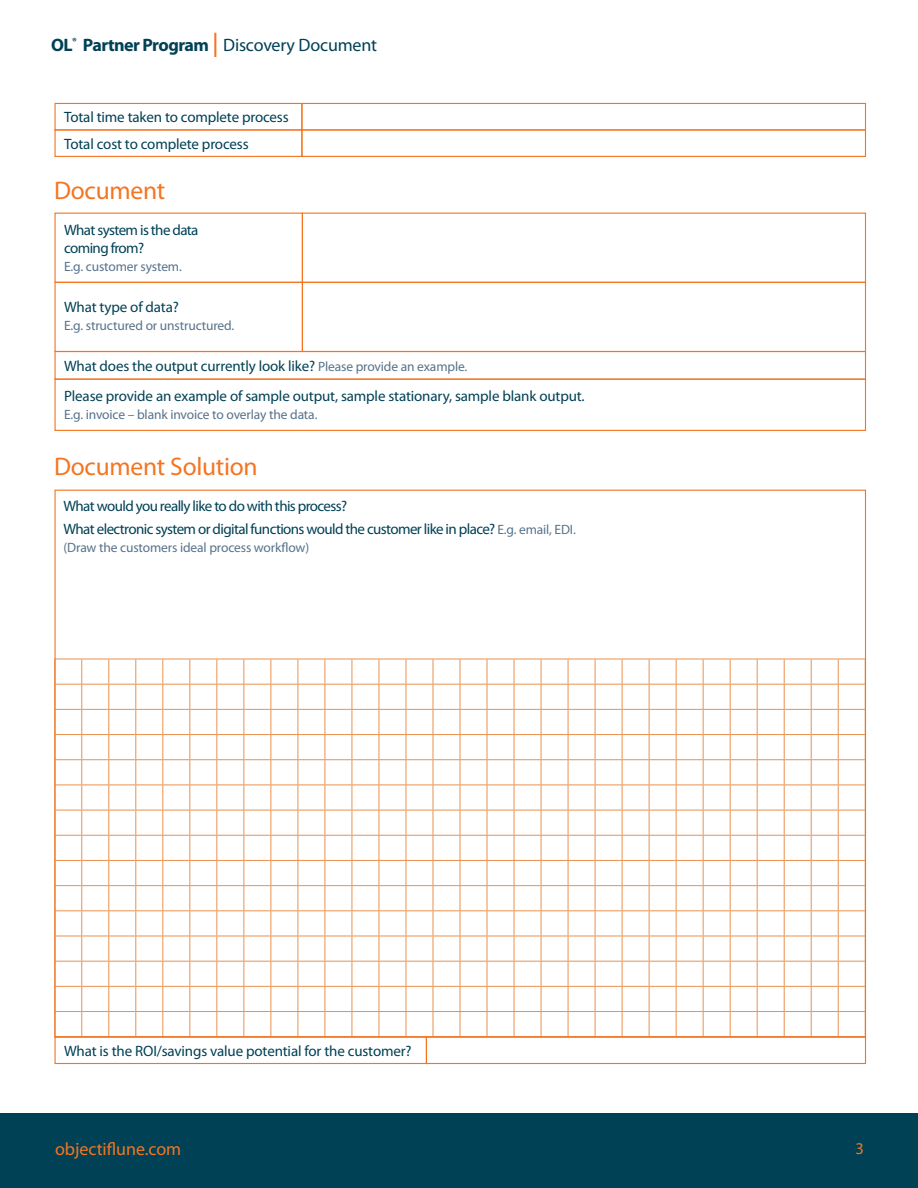
<style>
.page{position:relative;width:918px;height:1188px;background:#fff}
.page>*{position:absolute;margin:0;border:0;box-sizing:border-box;transform-origin:0 0}
.t1{font:25.5px "Myriad Pro";letter-spacing:-.01em;color:#f47521}
.t2{font:18px "Myriad Pro";letter-spacing:-.01em;color:#004155}
.t3{font:18px "Myriad Pro";color:#f47521}
.t4{font:16.5px "Myriad Pro";color:#f47521}
.t5{font:15px/30.5px "Myriad Pro";letter-spacing:-.01em;color:#004155}
.t6{font:15px/22.5px "Myriad Pro";letter-spacing:-.04em;color:#004155}
.t7{font:13.5px "Myriad Pro";letter-spacing:-.01em;color:#57728b}
.s1{font-weight:700}
.s2{font-size:36px;color:#f47521}
.s3{font-size:13.5px;color:#57728b}
</style>
<div class="page">
<div style="left:0;top:1114px;width:918px;height:74px;background:#004155"></div>
<div style="left:301px;top:103px;width:565px;height:28px;border:1px solid #f47521"></div>
<div style="left:55px;top:103px;width:247px;height:28px;border:1px solid #f47521"></div>
<svg style="left:54px;top:659px;width:810px;height:378px"></svg>
<div style="left:302px;top:282px;width:564px;height:70px;border:1px solid #f47521"></div>
<div style="left:301px;top:129px;width:565px;height:28px;border:1px solid #f47521"></div>
<div style="left:55px;top:129px;width:247px;height:28px;border:1px solid #f47521"></div>
<div style="left:55px;top:282px;width:248px;height:70px;border:1px solid #f47521"></div>
<div style="left:55px;top:351px;width:811px;height:29px;border:1px solid #f47521"></div>
<div style="left:55px;top:379px;width:811px;height:52px;border:1px solid #f47521"></div>
<div style="left:426px;top:1036px;width:440px;height:28px;border:1px solid #f47521"></div>
<div style="left:55px;top:1036px;width:372px;height:28px;border:1px solid #f47521"></div>
<p class="t2" style="left:51px;top:34px;width:327px"><span class="s1">OL</span><sup>®</sup> <span class="s1">Partner Program</span> <span class="s2">I</span> Discovery Document</p>
<p class="t5" style="left:64px;top:102px;width:226px">Total time taken to complete process</p>
<p class="t5" style="left:64px;top:128px;width:186px">Total cost to complete process</p>
<h1 class="t1" style="left:54px;top:175px;width:113px">Document</h1>
<p class="t6" style="left:64px;top:221px;width:136px;line-height:18px">What system is the data coming from?</p>
<p class="t7" style="left:64px;top:259px;width:119px">E.g. customer system.</p>
<p class="t5" style="left:64px;top:292px;width:116px">What type of data?</p>
<p class="t7" style="left:64px;top:317px;width:172px">E.g. structured or unstructured.</p>
<p class="t5" style="left:64px;top:350px;width:522px">What does the output currently look like? <span class="s3">Please provide an example.<br></span>Please provide an example of sample output, sample stationary, sample blank output.</p>
<p class="t7" style="left:64px;top:407px;width:255px">E.g. invoice – blank invoice to overlay the data.</p>
<h1 class="t1" style="left:54px;top:451px;width:205px">Document Solution</h1>
<p class="t6" style="left:64px;top:495px;width:514px">What would you really like to do with this process?<br>What electronic system or digital functions would the customer like in place? <span class="s3">E.g. email, EDI.</span></p>
<p class="t7" style="left:64px;top:539px;width:247px">(Draw the customers ideal process workflow)</p>
<p class="t5" style="left:64px;top:1035px;width:349px">What is the ROI/savings value potential for the customer?</p>
<p class="t3" style="left:55px;top:1138px;width:128px">objectiflune.com</p>
<p class="t4" style="left:856px;top:1138px;width:10px">3</p>
</div>
